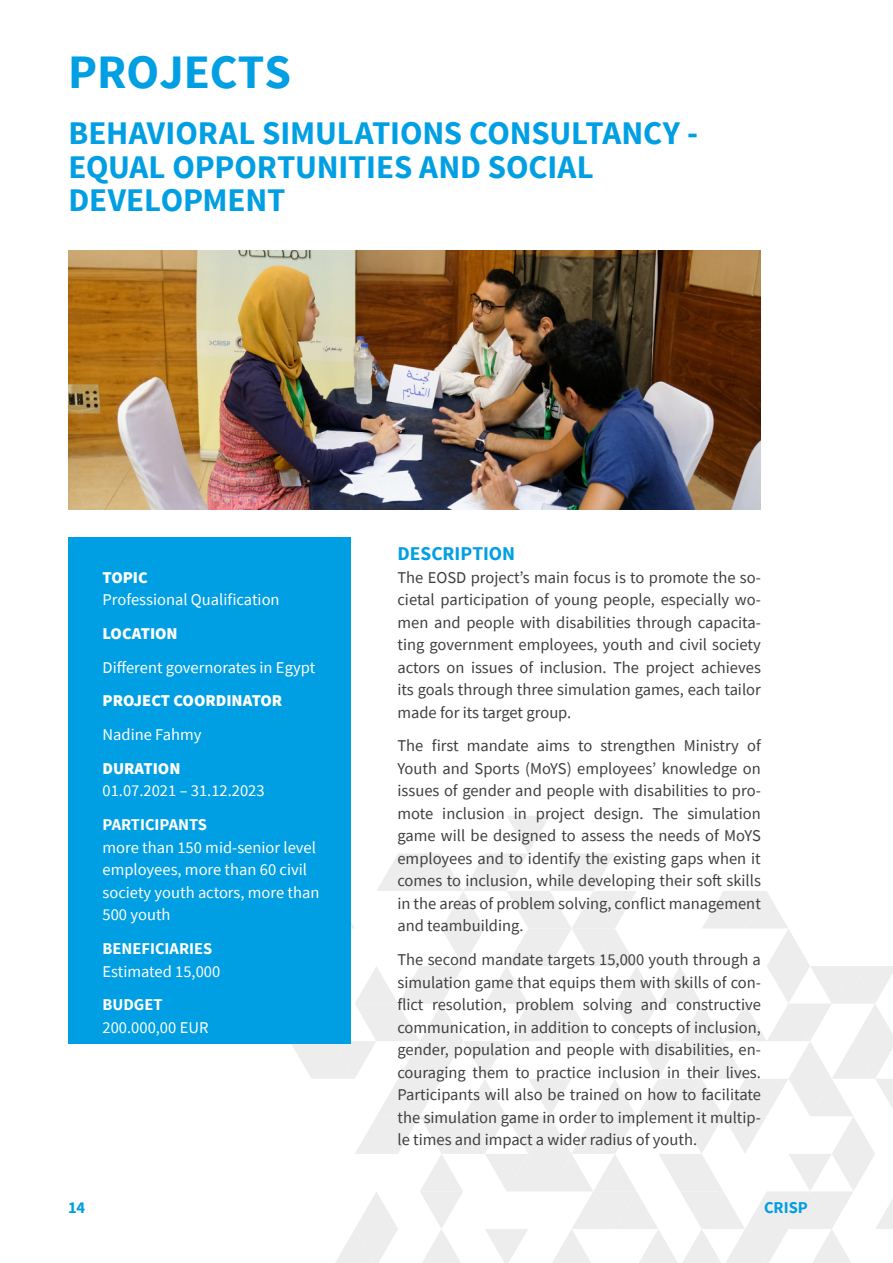
<style>
.page{position:relative;width:893px;height:1263px;background:#fff}
.page>*{position:absolute;margin:0;border:0;box-sizing:border-box;transform-origin:0 0}
.t1{font:700 48px "Source Sans Pro";color:#009fe3}
.t2{font:700 33px/33.8px "Source Sans Pro";letter-spacing:-.005em;color:#009fe3}
.t3{font:700 19.5px "Source Sans Pro";color:#009fe3}
.t4{font:16.5px/22.5px "Source Sans Pro";color:#3f3f3e;text-align:justify}
.t5{font:16.5px/22.5px "Source Sans Pro";color:#fff}
.t6{font:900 16.5px "Source Sans Pro";color:#fff}
.t7{font:700 16.5px "Source Sans Pro";color:#fff}
.t8{font:700 16.5px "Source Sans Pro";color:#009fe3}
</style>
<div class="page">
<svg style="left:292px;top:816px;width:601px;height:447px"></svg>
<div style="left:68px;top:538px;width:282px;height:506px;background:#009fe3"></div>
<img style="left:68px;top:251px;width:693px;height:258px">
<h1 class="t1" style="left:68px;top:41px;width:224px">PROJECTS</h1>
<h2 class="t2" style="left:68px;top:117px;width:631px">BEHAVIORAL SIMULATIONS CONSULTANCY -<br>EQUAL OPPORTUNITIES AND SOCIAL<br>DEVELOPMENT</h2>
<p class="t6" style="left:103px;top:566px;width:47px">TOPIC</p>
<p class="t5" style="left:103px;top:588px;width:179px">Professional Qualification</p>
<p class="t6" style="left:103px;top:623px;width:77px">LOCATION</p>
<p class="t5" style="left:103px;top:656px;width:214px">Different governorates in Egypt</p>
<p class="t6" style="left:103px;top:690px;width:181px">PROJECT COORDINATOR</p>
<p class="t5" style="left:103px;top:723px;width:100px">Nadine Fahmy</p>
<p class="t6" style="left:103px;top:758px;width:79px">DURATION</p>
<p class="t5" style="left:103px;top:780px;width:164px">01.07.2021 – 31.12.2023</p>
<p class="t7" style="left:103px;top:814px;width:106px">PARTICIPANTS</p>
<p class="t5" style="left:103px;top:836px;width:218px">more than 150 mid-senior level employees, more than 60 civil society youth actors, more than<br>500 youth</p>
<p class="t7" style="left:103px;top:938px;width:111px">BENEFICIARIES</p>
<p class="t5" style="left:103px;top:960px;width:119px">Estimated 15,000</p>
<p class="t7" style="left:103px;top:994px;width:62px">BUDGET</p>
<p class="t5" style="left:103px;top:1016px;width:107px">200.000,00 EUR</p>
<p class="t3" style="left:397px;top:541px;width:119px">DESCRIPTION</p>
<p class="t4" style="left:397px;top:566px;width:365px">The EOSD project’s main focus is to promote the so&shy;cietal participation of young people, especially wo&shy;men and people with disabilities through capacita&shy;ting government employees, youth and civil society actors on issues of inclusion. The project achieves its goals through three simulation games, each tailor made for its target group.</p>
<p class="t4" style="left:397px;top:734px;width:365px">The first mandate aims to strengthen Ministry of Youth and Sports (MoYS) employees’ knowledge on issues of gender and people with disabilities to pro&shy;mote inclusion in project design. The simulation game will be designed to assess the needs of MoYS employees and to identify the existing gaps when it comes to inclusion, while developing their soft skills in the areas of problem solving, conflict management and teambuilding.</p>
<p class="t4" style="left:397px;top:948px;width:365px">The second mandate targets 15,000 youth through a simulation game that equips them with skills of con&shy;flict resolution, problem solving and constructive communication, in addition to concepts of inclusion, gender, population and people with disabilities, en&shy;couraging them to practice inclusion in their lives.<br>Participants will also be trained on how to facilitate the simulation game in order to implement it multip&shy;le times and impact a wider radius of youth.</p>
<p class="t8" style="left:68px;top:1196px;width:19px">14</p>
<p class="t8" style="left:764px;top:1196px;width:45px">CRISP</p>
</div>
